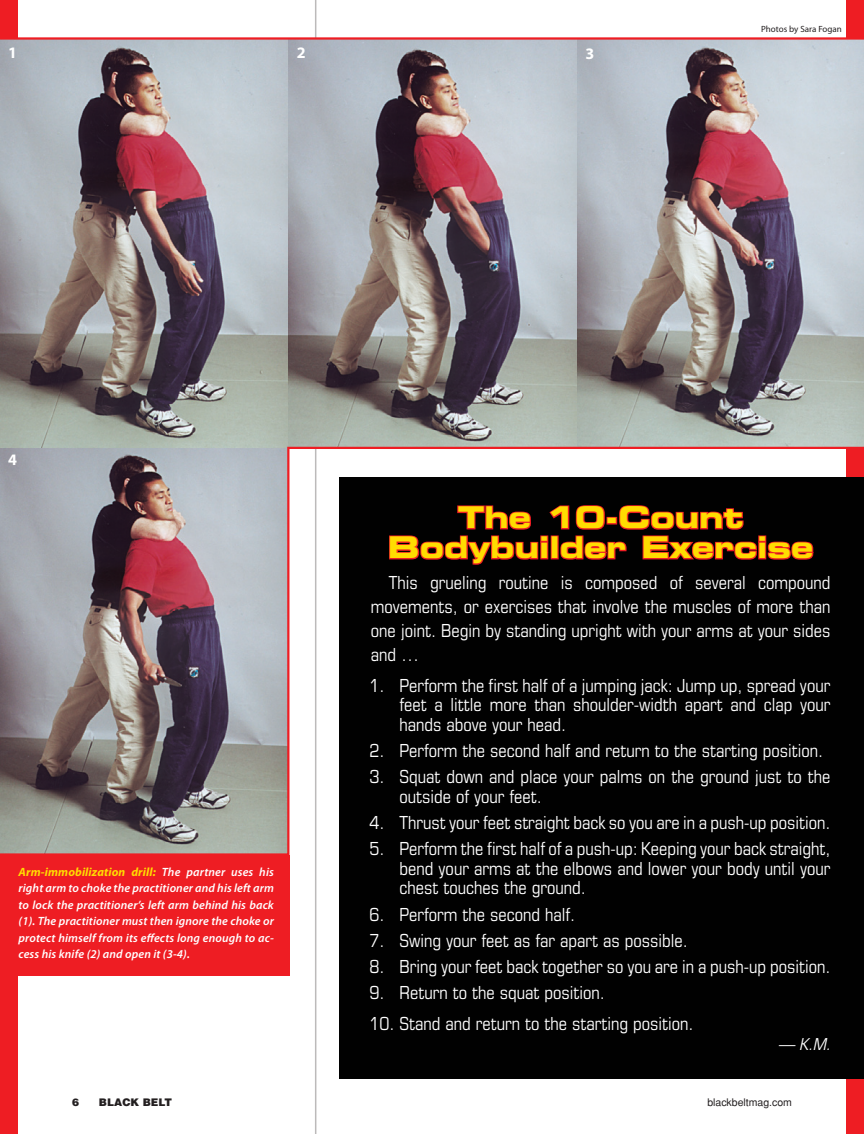
<style>
.page{position:relative;width:864px;height:1134px;background:#fff}
.page>*{position:absolute;margin:0;border:0;box-sizing:border-box;transform-origin:0 0}
.Sidebar-TItle{font:30px/30px "Eurostile Bold Extended Two";color:#ffdc01;text-align:center}
.Sidebar-Body{font:condensed 18px/19.5px "Eurostile";color:#fff;text-align:justify}
.Sidebar-Author{font:italic condensed 16.5px "Eurostile";color:#fff}
.Captions{font:700 16.05px "Myriad Pro";color:#fff}
.Captions-2{font:italic 600 12px/16.5px "Myriad Pro";letter-spacing:.01em;color:#fff;text-align:justify}
.t1{font:10.5px "Helvetica";color:#231f20}
.t2{font:900 10.5px "Helvetica";color:#231f20}
.Sidebar-TItle-2{font:9px "Myriad Pro";color:#231f20}
.s1{font-weight:700;color:#ffdc01}
</style>
<div class="page">
<div style="left:847px;top:0;width:17px;height:1134px;background:#ee1d23"></div>
<div style="left:0;top:0;width:17px;height:1134px;background:#ee1d23"></div>
<hr style="left:315px;top:0;width:1px;height:1134px;background:#bcbaba">
<div style="left:339px;top:477px;width:525px;height:601px;background:#010101"></div>
<img style="left:0;top:40px;width:864px;height:406px">
<svg style="left:0;top:446px;width:864px;height:411px"></svg>
<div style="left:0;top:856px;width:289px;height:120px;background:#ee1d23"></div>
<hr style="left:0;top:37px;width:864px;height:3px;background:#ee1d23">
<p class="Captions" style="left:8px;top:42px;width:10px">1</p>
<p class="Captions" style="left:297px;top:42px;width:10px">2</p>
<p class="Captions" style="left:585px;top:43px;width:10px">3</p>
<p class="Captions" style="left:8px;top:450px;width:10px">4</p>
<p class="Sidebar-TItle-2" style="left:761px;top:24px;width:82px">Photos by Sara Fogan</p>
<p class="Captions-2" style="left:19px;top:863px;width:257px"><span class="s1">Arm-immobilization drill:</span> The partner uses his right arm to choke the practitioner and his left arm to lock the practitioner’s left arm behind his back (1). The practitioner must then ignore the choke or protect himself from its effects long enough to ac&shy;cess his knife (2) and open it (3-4).</p>
<p class="Sidebar-TItle" style="left:388px;top:502px;width:427px">The 10-Count<br>Bodybuilder Exercise</p>
<p class="Sidebar-Body" style="left:371px;top:570px;width:461px;line-height:24px;text-indent:18px">This grueling routine is composed of several compound movements, or exercises that involve the muscles of more than one joint. Begin by standing upright with your arms at your sides and …</p>
<p class="Sidebar-Body" style="left:399px;top:675px;width:432px;text-indent:-30px">1. Perform the first half of a jumping jack: Jump up, spread your feet a little more than shoulder-width apart and clap your hands above your head.</p>
<p class="Sidebar-Body" style="left:369px;top:741px;width:455px">2. Perform the second half and return to the starting position.</p>
<p class="Sidebar-Body" style="left:399px;top:767px;width:432px;text-indent:-30px">3. Squat down and place your palms on the ground just to the outside of your feet.</p>
<p class="Sidebar-Body" style="left:369px;top:813px;width:462px">4. Thrust your feet straight back so you are in a push-up position.</p>
<p class="Sidebar-Body" style="left:399px;top:839px;width:432px;text-indent:-30px">5. Perform the first half of a push-up: Keeping your back straight, bend your arms at the elbows and lower your body until your chest touches the ground.</p>
<p class="Sidebar-Body" style="left:369px;top:904px;width:207px">6. Perform the second half.</p>
<p class="Sidebar-Body" style="left:369px;top:930px;width:320px">7. Swing your feet as far apart as possible.</p>
<p class="Sidebar-Body" style="left:369px;top:957px;width:462px">8. Bring your feet back together so you are in a push-up position.</p>
<p class="Sidebar-Body" style="left:369px;top:983px;width:237px">9. Return to the squat position.</p>
<p class="Sidebar-Body" style="left:369px;top:1014px;width:325px">10. Stand and return to the starting position.</p>
<p class="Sidebar-Author" style="left:778px;top:1035px;width:58px">— K.M.</p>
<p class="t2" style="left:72px;top:1095px;width:9px">6</p>
<p class="t2" style="left:99px;top:1095px;width:75px">BLACK BELT</p>
<p class="t1" style="left:707px;top:1096px;width:86px">blackbeltmag.com</p>
</div>
